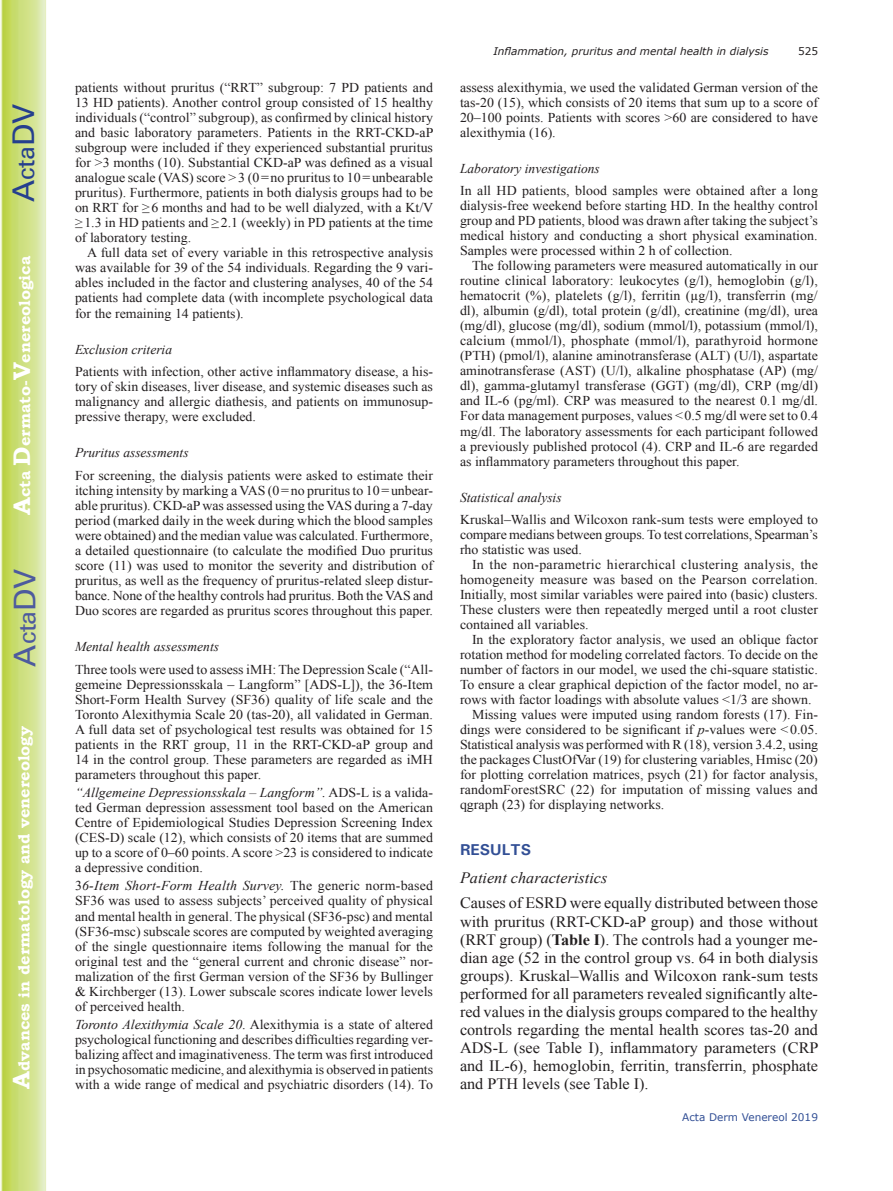
<style>
.page{position:relative;width:893px;height:1191px;background:#fff}
.page>*{position:absolute;margin:0;border:0;box-sizing:border-box;transform-origin:0 0}
.t1{font:30px "Univers";color:#4d5a9e}
.t2{font:30px "Univers";color:#253f8e}
.t3{font:15.75px/18px "Times New Roman";color:#231f20;text-align:justify}
.t4{font:700 15.75px "Bookman Old Style";color:#fff}
.t5{font:italic 15.75px "Times New Roman";color:#231f20}
.t6{font:700 15.75px "Univers";color:#324f95}
.t7{font:13.5px/15px "Times New Roman";color:#231f20;text-align:justify}
.t8{font:italic 13.5px "Times New Roman";color:#231f20}
.t9{font:italic 10.5px "Verdana";color:#231f20}
.t10{font:10.5px "Verdana";color:#324f95}
.t11{font:10.5px "Verdana";color:#231f20}
.s1{font-size:24px}
.s2{font-style:italic}
.s3{font-weight:700}
</style>
<div class="page">
<svg style="left:1px;top:0;width:45px;height:1191px;background:#cfe084"></svg>
<h1 class="t2" style="left:6px;top:202px;width:100px;rotate:-90deg">A<span class="s1">cta</span>DV</h1>
<p class="t4" style="left:15px;top:515px;width:260px;rotate:-90deg"><span class="s1">A</span>cta <span class="s1">D</span>ermato-<span class="s1">V</span>enereologica</p>
<h1 class="t1" style="left:7px;top:666px;width:100px;rotate:-90deg">A<span class="s1">cta</span>DV</h1>
<p class="t4" style="left:15px;top:1088px;width:364px;rotate:-90deg"><span class="s1">A</span>dvances in dermatology and venereology</p>
<p class="t7" style="left:75px;top:80px;width:360px">patients without pruritus (“RRT” subgroup: 7 PD patients and 13 HD patients). Another control group consisted of 15 healthy individuals (“control” subgroup), as confirmed by clinical history and basic laboratory parameters. Patients in the RRT-CKD-aP subgroup were included if they experienced substantial pruritus for &gt;3 months (10). Substantial CKD-aP was defined as a visual analogue scale (VAS) score &gt;3 (0=no pruritus to 10=unbearable pruritus). Furthermore, patients in both dialysis groups had to be on RRT for ≥6 months and had to be well dialyzed, with a Kt/V ≥1.3 in HD patients and ≥2.1 (weekly) in PD patients at the time of laboratory testing.</p>
<p class="t7" style="left:75px;top:245px;width:360px;text-indent:12px">A full data set of every variable in this retrospective analysis was available for 39 of the 54 individuals. Regarding the 9 vari&shy;ables included in the factor and clustering analyses, 40 of the 54 patients had complete data (with incomplete psychological data for the remaining 14 patients).</p>
<p class="t8" style="left:75px;top:340px;width:99px">Exclusion criteria</p>
<p class="t7" style="left:75px;top:364px;width:359px">Patients with infection, other active inflammatory disease, a his&shy;tory of skin diseases, liver disease, and systemic diseases such as malignancy and allergic diathesis, and patients on immunosup&shy;pressive therapy, were excluded.</p>
<p class="t8" style="left:75px;top:443px;width:115px">Pruritus assessments</p>
<p class="t7" style="left:75px;top:467px;width:360px">For screening, the dialysis patients were asked to estimate their itching intensity by marking a VAS (0=no pruritus to 10=unbear&shy;able pruritus). CKD-aP was assessed using the VAS during a 7-day period (marked daily in the week during which the blood samples were obtained) and the median value was calculated. Furthermore, a detailed questionnaire (to calculate the modified Duo pruritus score (11) was used to monitor the severity and distribution of pruritus, as well as the frequency of pruritus-related sleep distur&shy;bance. None of the healthy controls had pruritus. Both the VAS and Duo scores are regarded as pruritus scores throughout this paper.</p>
<p class="t8" style="left:75px;top:637px;width:145px">Mental health assessments</p>
<p class="t7" style="left:75px;top:661px;width:360px">Three tools were used to assess iMH: The Depression Scale (“All&shy;gemeine Depressionsskala – Langform” [ADS-L]), the 36-Item Short-Form Health Survey (SF36) quality of life scale and the Toronto Alexithymia Scale 20 (tas-20), all validated in German.<br>A full data set of psychological test results was obtained for 15 patients in the RRT group, 11 in the RRT-CKD-aP group and 14 in the control group. These parameters are regarded as iMH parameters throughout this paper.</p>
<p class="t7" style="left:75px;top:785px;width:360px"><span class="s2">“Allgemeine Depressionsskala – Langform”.</span> ADS-L is a valida&shy;ted German depression assessment tool based on the American Centre of Epidemiological Studies Depression Screening Index (CES-D) scale (12), which consists of 20 items that are summed up to a score of 0–60 points. A score &gt;23 is considered to indicate a depressive condition.</p>
<p class="t7" style="left:75px;top:878px;width:360px">3<span class="s2">6-Item Short-Form Health Survey.</span> The generic norm-based SF36 was used to assess subjects’ perceived quality of physical and mental health in general. The physical (SF36-psc) and mental (SF36-msc) subscale scores are computed by weighted averaging of the single questionnaire items following the manual for the original test and the “general current and chronic disease” nor&shy;malization of the first German version of the SF36 by Bullinger &amp; Kirchberger (13). Lower subscale scores indicate lower levels of perceived health.</p>
<p class="t7" style="left:75px;top:1016px;width:360px"><span class="s2">Toronto Alexithymia Scale 20</span>. Alexithymia is a state of altered psychological functioning and describes difficulties regarding ver&shy;balizing affect and imaginativeness. The term was first introduced in psychosomatic medicine, and alexithymia is observed in patients with a wide range of medical and psychiatric disorders (14). To</p>
<p class="t9" style="left:494px;top:44px;width:276px">Inflammation, pruritus and mental health in dialysis</p>
<p class="t11" style="left:798px;top:44px;width:22px">525</p>
<p class="t7" style="left:460px;top:80px;width:360px">assess alexithymia, we used the validated German version of the tas-20 (15), which consists of 20 items that sum up to a score of 20–100 points. Patients with scores &gt;60 are considered to have alexithymia (16).</p>
<p class="t8" style="left:460px;top:159px;width:141px">Laboratory investigations</p>
<p class="t7" style="left:460px;top:183px;width:359px">In all HD patients, blood samples were obtained after a long dialysis-free weekend before starting HD. In the healthy control group and PD patients, blood was drawn after taking the subject’s medical history and conducting a short physical examination.<br>Samples were processed within 2 h of collection.</p>
<p class="t7" style="left:460px;top:258px;width:360px;text-indent:12px">The following parameters were measured automatically in our routine clinical laboratory: leukocytes (g/l), hemoglobin (g/l), hematocrit (%), platelets (g/l), ferritin (µg/l), transferrin (mg/ dl), albumin (g/dl), total protein (g/dl), creatinine (mg/dl), urea (mg/dl), glucose (mg/dl), sodium (mmol/l), potassium (mmol/l), calcium (mmol/l), phosphate (mmol/l), parathyroid hormone (PTH) (pmol/l), alanine aminotransferase (ALT) (U/l), aspartate aminotransferase (AST) (U/l), alkaline phosphatase (AP) (mg/ dl), gamma-glutamyl transferase (GGT) (mg/dl), CRP (mg/dl) and IL-6 (pg/ml). CRP was measured to the nearest 0.1 mg/dl.<br>For data management purposes, values &lt;0.5 mg/dl were set to 0.4 mg/dl. The laboratory assessments for each participant followed a previously published protocol (4). CRP and IL-6 are regarded as inflammatory parameters throughout this paper.</p>
<p class="t8" style="left:460px;top:488px;width:103px">Statistical analysis</p>
<p class="t7" style="left:460px;top:512px;width:360px">Kruskal–Wallis and Wilcoxon rank-sum tests were employed to compare medians between groups. To test correlations, Spearman’s rho statistic was used.</p>
<p class="t7" style="left:460px;top:557px;width:360px;text-indent:12px">In the non-parametric hierarchical clustering analysis, the homogeneity measure was based on the Pearson correlation.<br>Initially, most similar variables were paired into (basic) clusters.<br>These clusters were then repeatedly merged until a root cluster contained all variables.</p>
<p class="t7" style="left:472px;top:632px;width:348px">In the exploratory factor analysis, we used an oblique factor</p>
<p class="t7" style="left:460px;top:647px;width:360px">rotation method for modeling correlated factors. To decide on the</p>
<p class="t7" style="left:460px;top:662px;width:359px">number of factors in our model, we used the chi-square statistic.</p>
<p class="t7" style="left:460px;top:677px;width:359px">To ensure a clear graphical depiction of the factor model, no ar-</p>
<p class="t7" style="left:460px;top:692px;width:353px">rows with factor loadings with absolute values &lt;1/3 are shown.</p>
<p class="t7" style="left:472px;top:707px;width:347px">Missing values were imputed using random forests (17). Fin-</p>
<p class="t7" style="left:460px;top:722px;width:359px">dings were considered to be significant if <span class="s2">p</span>-values were &lt;0.05.</p>
<p class="t7" style="left:460px;top:737px;width:360px">Statistical analysis was performed with R (18), version 3.4.2, using</p>
<p class="t7" style="left:460px;top:752px;width:359px">the packages ClustOfVar (19) for clustering variables, Hmisc (20)</p>
<p class="t7" style="left:460px;top:767px;width:359px">for plotting correlation matrices, psych (21) for factor analysis,</p>
<p class="t7" style="left:460px;top:782px;width:359px">randomForestSRC (22) for imputation of missing values and</p>
<p class="t7" style="left:460px;top:797px;width:206px">qgraph (23) for displaying networks.</p>
<p class="t6" style="left:460px;top:839px;width:73px">RESULTS</p>
<p class="t5" style="left:460px;top:867px;width:149px">Patient characteristics</p>
<p class="t3" style="left:460px;top:894px;width:360px">Causes of ESRD were equally distributed between those with pruritus (RRT-CKD-aP group) and those without (RRT group) (<span class="s3">Table I</span>). The controls had a younger me&shy;dian age (52 in the control group vs. 64 in both dialysis groups). Kruskal–Wallis and Wilcoxon rank-sum tests performed for all parameters revealed significantly alte&shy;red values in the dialysis groups compared to the healthy controls regarding the mental health scores tas-20 and ADS-L (see Table I), inflammatory parameters (CRP and IL-6), hemoglobin, ferritin, transferrin, phosphate and PTH levels (see Table I).</p>
<p class="t10" style="left:682px;top:1109px;width:137px">Acta Derm Venereol 2019</p>
</div>
